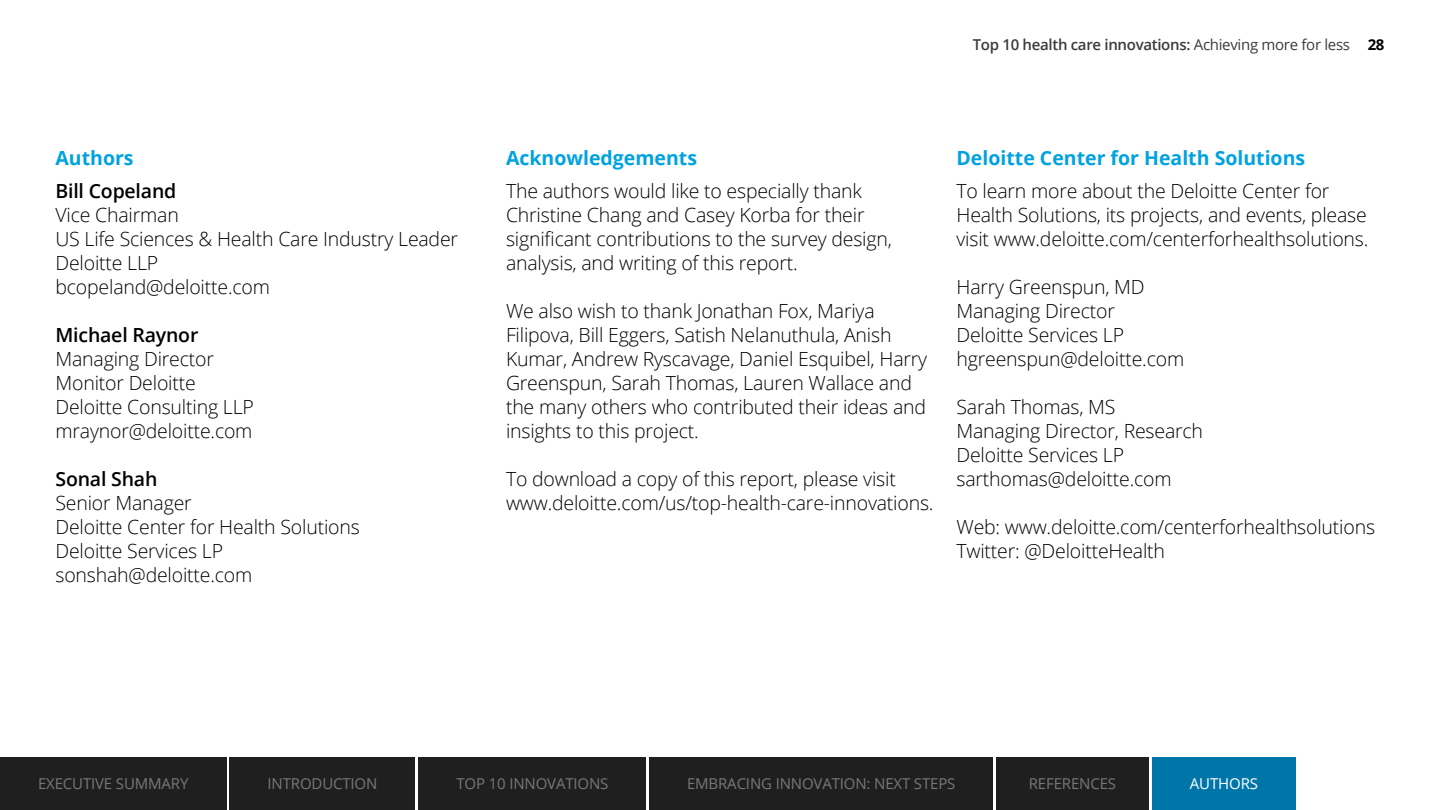
<style>
.page{position:relative;width:1440px;height:810px;background:#fff}
.page>*{position:absolute;margin:0;border:0;box-sizing:border-box;transform-origin:0 0}
.t1{font:300 19.5px/24px "Open Sans";letter-spacing:-.01em;color:#000}
.t2{font:700 19.5px "Open Sans";color:#00a2e0}
.t3{font:600 19.5px "Open Sans";letter-spacing:-.01em;color:#000}
.t4{font:15px "Open Sans";letter-spacing:-.01em;color:#75787b}
.t5{font:600 15px "Open Sans";letter-spacing:-.02em;color:#3b3b3b}
.t6{font:15px "Open Sans";letter-spacing:-.01em;color:#fff}
.s1{font-weight:400}
.s2{font-weight:700;color:#000}
</style>
<div class="page">
<div style="left:0;top:758px;width:226px;height:52px;background:#1f1f1f"></div>
<div style="left:230px;top:758px;width:186px;height:52px;background:#1f1f1f"></div>
<div style="left:418px;top:758px;width:228px;height:52px;background:#1f1f1f"></div>
<div style="left:650px;top:758px;width:343px;height:52px;background:#1f1f1f"></div>
<div style="left:996px;top:758px;width:153px;height:52px;background:#1f1f1f"></div>
<div style="left:1152px;top:758px;width:144px;height:52px;background:#0076a8"></div>
<p class="t2" style="left:56px;top:144px;width:80px">Authors</p>
<p class="t3" style="left:56px;top:177px;width:122px">Bill Copeland</p>
<p class="t1" style="left:56px;top:202px;width:404px">Vice Chairman<br>US Life Sciences &amp; Health Care Industry Leader<br>Deloitte LLP<br>bcopeland@deloitte.com</p>
<p class="t3" style="left:56px;top:321px;width:144px">Michael Raynor</p>
<p class="t1" style="left:56px;top:346px;width:200px">Managing Director<br>Monitor Deloitte<br>Deloitte Consulting LLP mraynor@deloitte.com</p>
<p class="t3" style="left:56px;top:466px;width:103px">Sonal Shah</p>
<p class="t1" style="left:56px;top:490px;width:306px">Senior Manager<br>Deloitte Center for Health Solutions<br>Deloitte Services LP sonshah@deloitte.com</p>
<p class="t5" style="left:973px;top:34px;width:413px">Top 10 health care innovations: <span class="s1">Achieving more for less</span> <span class="s2">28</span></p>
<p class="t2" style="left:506px;top:144px;width:193px">Acknowledgements</p>
<p class="t1" style="left:506px;top:178px;width:388px">The authors would like to especially thank Christine Chang and Casey Korba for their significant contributions to the survey design, analysis, and writing of this report.</p>
<p class="t1" style="left:506px;top:298px;width:423px">We also wish to thank Jonathan Fox, Mariya Filipova, Bill Eggers, Satish Nelanuthula, Anish Kumar, Andrew Ryscavage, Daniel Esquibel, Harry Greenspun, Sarah Thomas, Lauren Wallace and the many others who contributed their ideas and insights to this project.</p>
<p class="t1" style="left:506px;top:466px;width:429px">To download a copy of this report, please visit www.deloitte.com/us/top-health-care-innovations.</p>
<p class="t2" style="left:957px;top:144px;width:350px">Deloitte Center for Health Solutions</p>
<p class="t1" style="left:957px;top:178px;width:413px">To learn more about the Deloitte Center for<br>Health Solutions, its projects, and events, please visit www.deloitte.com/centerforhealthsolutions.</p>
<p class="t1" style="left:957px;top:274px;width:229px">Harry Greenspun, MD<br>Managing Director<br>Deloitte Services LP hgreenspun@deloitte.com</p>
<p class="t1" style="left:957px;top:394px;width:248px">Sarah Thomas, MS<br>Managing Director, Research<br>Deloitte Services LP sarthomas@deloitte.com</p>
<p class="t1" style="left:957px;top:514px;width:420px">Web: www.deloitte.com/centerforhealthsolutions<br>Twitter: @DeloitteHealth</p>
<p class="t4" style="left:38px;top:774px;width:152px">EXECUTIVE SUMMARY</p>
<p class="t4" style="left:268px;top:774px;width:111px">INTRODUCTION</p>
<p class="t4" style="left:456px;top:774px;width:154px">TOP 10 INNOVATIONS</p>
<p class="t4" style="left:687px;top:774px;width:270px">EMBRACING INNOVATION: NEXT STEPS</p>
<p class="t4" style="left:1029px;top:774px;width:89px">REFERENCES</p>
<p class="t6" style="left:1190px;top:774px;width:70px">AUTHORS</p>
</div>
